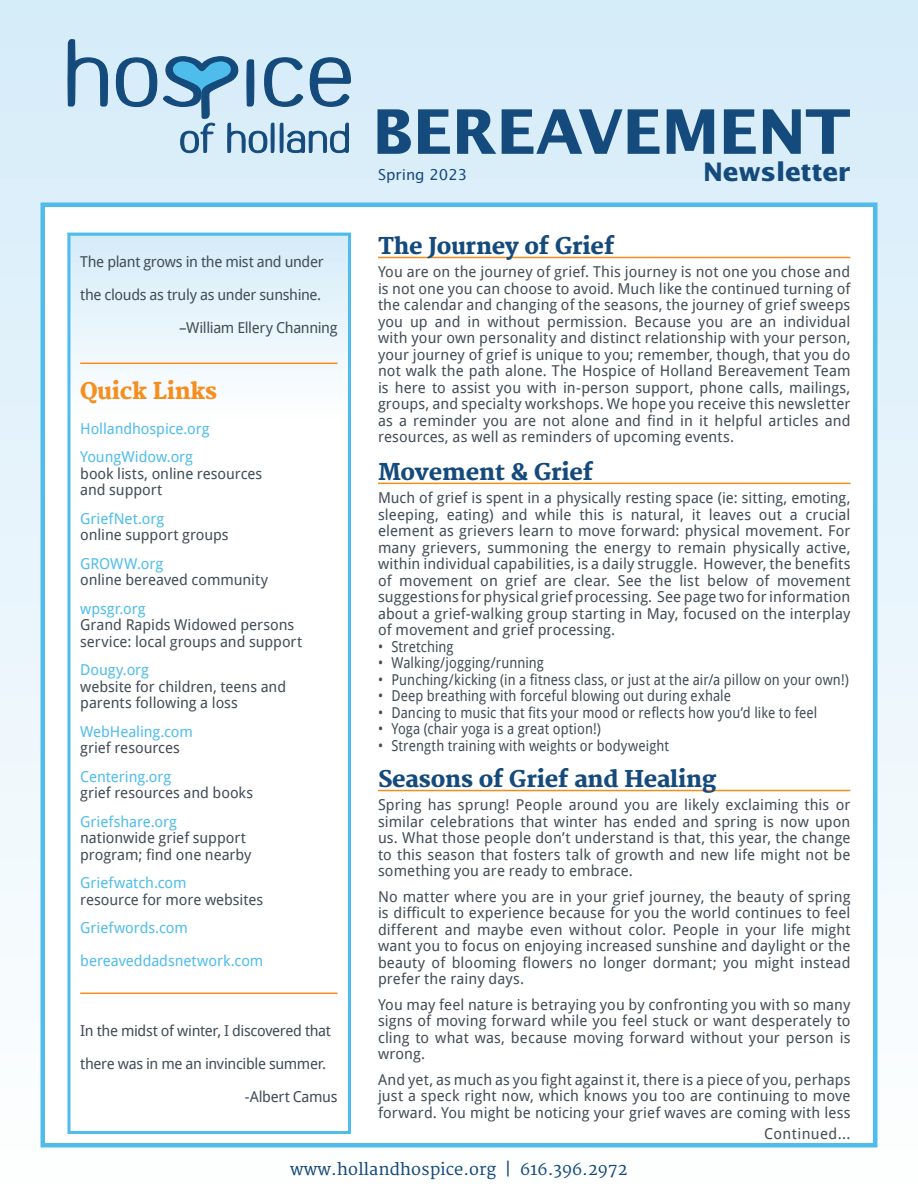
<style>
.page{position:relative;width:918px;height:1188px;background:#fff}
.page>*{position:absolute;margin:0;border:0;box-sizing:border-box;transform-origin:0 0}
.t1{font:700 61.5px "Lucida Sans";letter-spacing:-.01em;color:#144a7c}
.t2{font:700 25.5px "Lucida Sans";color:#144a7c}
.t3{font:800 22.5px "Merriweather";letter-spacing:-.01em;color:#144a7c}
.t4{font:800 22.5px "Merriweather";letter-spacing:-.01em;color:#f68e1e}
.t5{font:16.5px "Merriweather";color:#144a7c}
.t6{font:15px/16.5px "Droid Sans";letter-spacing:.005em;color:#434d57;text-align:justify}
.t7{font:15px "Droid Sans";letter-spacing:.005em;color:#434d57;scale:.9 1}
.t8{font:15px/28.5px "Droid Sans";letter-spacing:-.005em;color:#4fbdec}
.t9{font:15px "Droid Sans";letter-spacing:-.025em;color:#434d57}
.t10{font:15px "Droid Sans";letter-spacing:.025em;color:#434d57}
.t11{font:15px "Droid Sans";letter-spacing:-.02em;color:#434d57}
.t12{font:15px "Lucida Sans";color:#144a7c}
</style>
<div class="page">
<div style="left:0;top:0;width:918px;height:1188px;background:linear-gradient(to bottom,#d5ecf9,#fefefe)"></div>
<div style="left:40px;top:202px;width:838px;height:946px;background:#fff;border:4px solid #4fbdec"></div>
<div style="left:68px;top:233px;width:283px;height:187px;background:linear-gradient(to bottom,#d4ecf9,#fefffe)"></div>
<div style="left:68px;top:233px;width:283px;height:901px;border:3px solid #4fbdec"></div>
<hr style="left:80px;top:993px;width:257px;height:1px;background:#f68e1e">
<hr style="left:80px;top:363px;width:257px;height:1px;background:#f68e1e">
<hr style="left:378px;top:257px;width:472px;height:1px;background:#f68e1e">
<hr style="left:378px;top:483px;width:472px;height:1px;background:#f68e1e">
<svg style="left:67px;top:39px;width:42px;height:68px"></svg>
<svg style="left:115px;top:0;width:237px;height:153px"></svg>
<hr style="left:378px;top:790px;width:472px;height:1px;background:#f68e1e">
<p class="t9" style="left:80px;top:251px;width:245px">The plant grows in the mist and under</p>
<p class="t9" style="left:80px;top:284px;width:243px">the clouds as truly as under sunshine.</p>
<p class="t9" style="left:179px;top:317px;width:160px">–William Ellery Channing</p>
<h3 class="t4" style="left:80px;top:378px;width:139px">Quick Links</h3>
<p class="t8" style="left:80px;top:414px;width:131px">Hollandhospice.org<br>YoungWidow.org</p>
<p class="t6" style="left:80px;top:465px;width:184px">book lists, online resources and support</p>
<p class="t8" style="left:80px;top:504px;width:85px">GriefNet.org</p>
<p class="t6" style="left:80px;top:526px;width:150px">online support groups</p>
<p class="t8" style="left:80px;top:549px;width:84px">GROWW.org</p>
<p class="t6" style="left:80px;top:571px;width:189px">online bereaved community</p>
<p class="t8" style="left:80px;top:594px;width:67px">wpsgr.org</p>
<p class="t6" style="left:80px;top:616px;width:224px">Grand Rapids Widowed persons service: local groups and support</p>
<p class="t8" style="left:80px;top:655px;width:70px">Dougy.org</p>
<p class="t6" style="left:80px;top:678px;width:208px">website for children, teens and parents following a loss</p>
<p class="t8" style="left:80px;top:717px;width:114px">WebHealing.com</p>
<p class="t6" style="left:80px;top:739px;width:101px">grief resources</p>
<p class="t8" style="left:80px;top:762px;width:93px">Centering.org</p>
<p class="t6" style="left:80px;top:784px;width:175px">grief resources and books</p>
<p class="t8" style="left:80px;top:807px;width:98px">Griefshare.org</p>
<p class="t6" style="left:80px;top:829px;width:173px">nationwide grief support program; find one nearby</p>
<p class="t8" style="left:80px;top:868px;width:108px">Griefwatch.com</p>
<p class="t6" style="left:80px;top:891px;width:185px">resource for more websites</p>
<p class="t8" style="left:80px;top:913px;width:109px">Griefwords.com</p>
<p class="t8" style="left:80px;top:946px;width:185px">bereaveddadsnetwork.com</p>
<p class="t9" style="left:80px;top:1021px;width:252px">In the midst of winter, I discovered that</p>
<p class="t9" style="left:80px;top:1054px;width:248px">there was in me an invincible summer.</p>
<p class="t11" style="left:245px;top:1087px;width:94px">-Albert Camus</p>
<h1 class="t1" style="left:372px;top:95px;width:480px">BEREAVEMENT</h1>
<p class="t12" style="left:378px;top:165px;width:91px">Spring 2023</p>
<h2 class="t2" style="left:703px;top:156px;width:149px">NEWSLETTER</h2>
<h3 class="t3" style="left:378px;top:233px;width:238px">The Journey of Grief</h3>
<p class="t6" style="left:378px;top:263px;width:474px">You are on the journey of grief. This journey is not one you chose and is not one you can choose to avoid. Much like the continued turning of the calendar and changing of the seasons, the journey of grief sweeps you up and in without permission. Because you are an individual with your own personality and distinct relationship with your person, your journey of grief is unique to you; remember, though, that you do not walk the path alone. The Hospice of Holland Bereavement Team is here to assist you with in-person support, phone calls, mailings, groups, and specialty workshops. We hope you receive this newsletter as a reminder you are not alone and find in it helpful articles and resources, as well as reminders of upcoming events.</p>
<h3 class="t3" style="left:378px;top:459px;width:217px">Movement &amp; Grief</h3>
<p class="t6" style="left:378px;top:489px;width:474px">Much of grief is spent in a physically resting space (ie: sitting, emoting, sleeping, eating) and while this is natural, it leaves out a crucial element as grievers learn to move forward: physical movement. For many grievers, summoning the energy to remain physically active, within individual capabilities, is a daily struggle. However, the benefits of movement on grief are clear. See the list below of movement suggestions for physical grief processing. See page two for information about a grief-walking group starting in May, focused on the interplay of movement and grief processing.</p>
<p class="t7" style="left:378px;top:636px;width:86px">• Stretching</p>
<p class="t7" style="left:378px;top:652px;width:186px">• Walking/jogging/running</p>
<p class="t7" style="left:378px;top:669px;width:525px">• Punching/kicking (in a fitness class, or just at the air/a pillow on your own!)</p>
<p class="t7" style="left:378px;top:685px;width:394px">• Deep breathing with forceful blowing out during exhale</p>
<p class="t7" style="left:378px;top:702px;width:490px">• Dancing to music that fits your mood or reflects how you’d like to feel</p>
<p class="t7" style="left:378px;top:718px;width:249px">• Yoga (chair yoga is a great option!)</p>
<p class="t7" style="left:378px;top:735px;width:325px">• Strength training with weights or bodyweight</p>
<h3 class="t3" style="left:378px;top:766px;width:340px">Seasons of Grief and Healing</h3>
<p class="t6" style="left:378px;top:796px;width:474px">Spring has sprung! People around you are likely exclaiming this or similar celebrations that winter has ended and spring is now upon us. What those people don’t understand is that, this year, the change to this season that fosters talk of growth and new life might not be something you are ready to embrace.</p>
<p class="t6" style="left:378px;top:888px;width:474px">No matter where you are in your grief journey, the beauty of spring is difficult to experience because for you the world continues to feel different and maybe even without color. People in your life might want you to focus on enjoying increased sunshine and daylight or the beauty of blooming flowers no longer dormant; you might instead prefer the rainy days.</p>
<p class="t6" style="left:378px;top:996px;width:474px">You may feel nature is betraying you by confronting you with so many signs of moving forward while you feel stuck or want desperately to cling to what was, because moving forward without your person is wrong.</p>
<p class="t6" style="left:378px;top:1071px;width:474px">And yet, as much as you fight against it, there is a piece of you, perhaps just a speck right now, which knows you too are continuing to move forward. You might be noticing your grief waves are coming with less</p>
<p class="t10" style="left:764px;top:1124px;width:88px">Continued...</p>
<p class="t5" style="left:290px;top:1159px;width:339px">www.hollandhospice.org | 616.396.2972</p>
</div>
